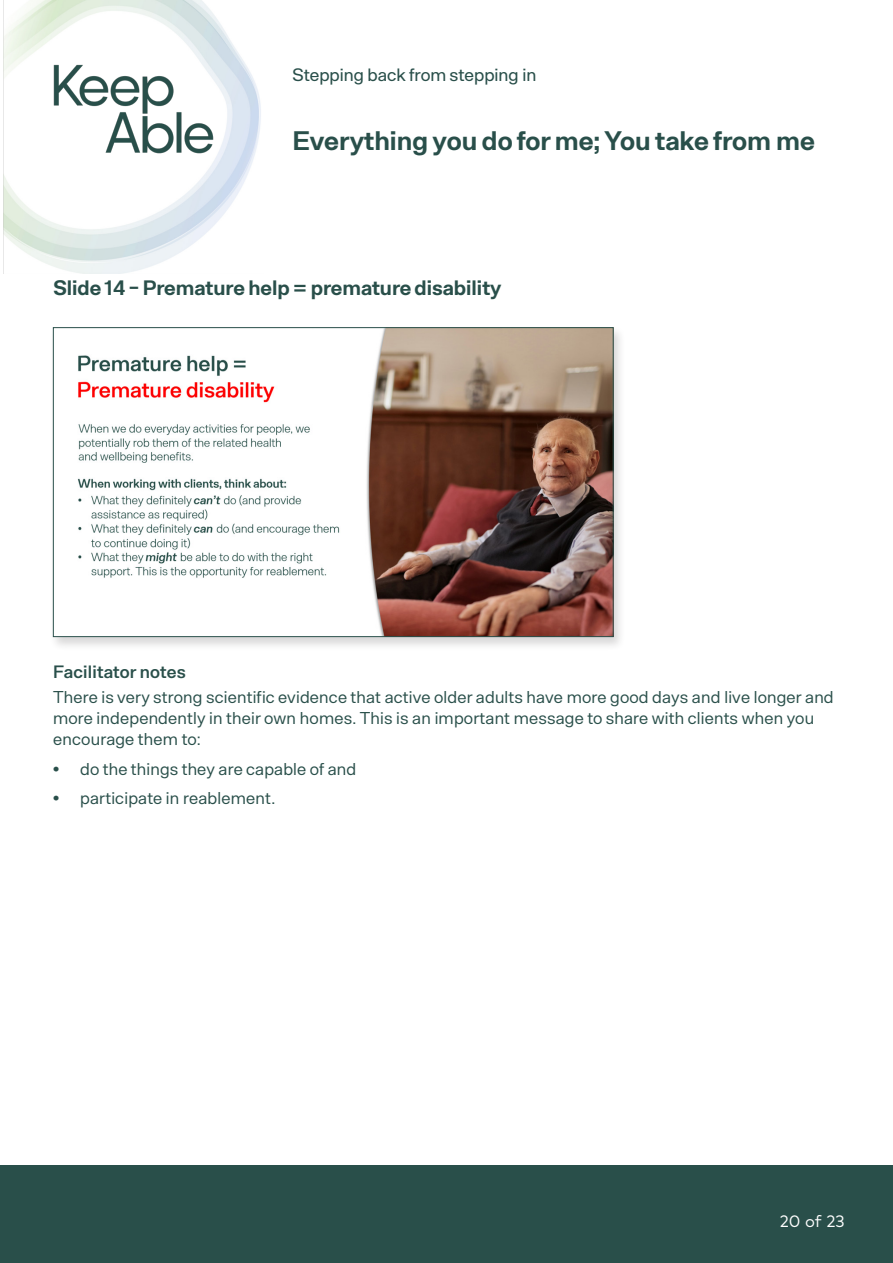
<style>
.page{position:relative;width:893px;height:1263px;background:#fff}
.page>*{position:absolute;margin:0;border:0;box-sizing:border-box;transform-origin:0 0}
.t1{font:700 27px "Arbeit";color:#294f4a}
.Headers{font:700 21px "Arbeit";color:#294f4a}
.t2{font:18px "Arbeit";color:#294f4a}
.Headers-2{font:600 18px "Arbeit";letter-spacing:.01em;color:#294f4a}
.Headers-3{font:17.25px/21px "Arbeit";letter-spacing:.01em;color:#294f4a}
.Body_text{font:16.5px "Mark Pro";color:#fff}
.s1{font-family:"Arial";font-weight:700}
</style>
<div class="page">
<img style="left:3px;top:0;width:258px;height:274px">
<img style="left:54px;top:65px;width:159px;height:88px">
<div style="left:0;top:1165px;width:893px;height:98px;background:#294f4a"></div>
<div style="left:49px;top:326px;width:577px;height:325px;background:#231f20;opacity:.18"></div>
<img style="left:55px;top:329px;width:556px;height:306px">
<p class="t2" style="left:292px;top:64px;width:245px">Stepping back from stepping in</p>
<h1 class="t1" style="left:292px;top:124px;width:524px">Everything you do for me; You take from me</h1>
<p class="Headers" style="left:53px;top:275px;width:450px">Slide 14 - Premature help = premature disability</p>
<p class="Headers-2" style="left:53px;top:661px;width:134px">Facilitator notes</p>
<p class="Headers-3" style="left:53px;top:687px;width:782px">There is very strong scientific evidence that active older adults have more good days and live longer and more independently in their own homes. This is an important message to share with clients when you encourage them to:</p>
<p class="Headers-3" style="left:53px;top:758px;width:305px"><span class="s1">•</span> do the things they are capable of and</p>
<p class="Headers-3" style="left:53px;top:788px;width:224px"><span class="s1">•</span> participate in reablement.</p>
<p class="Body_text" style="left:780px;top:1209px;width:66px">20 of 23</p>
</div>
